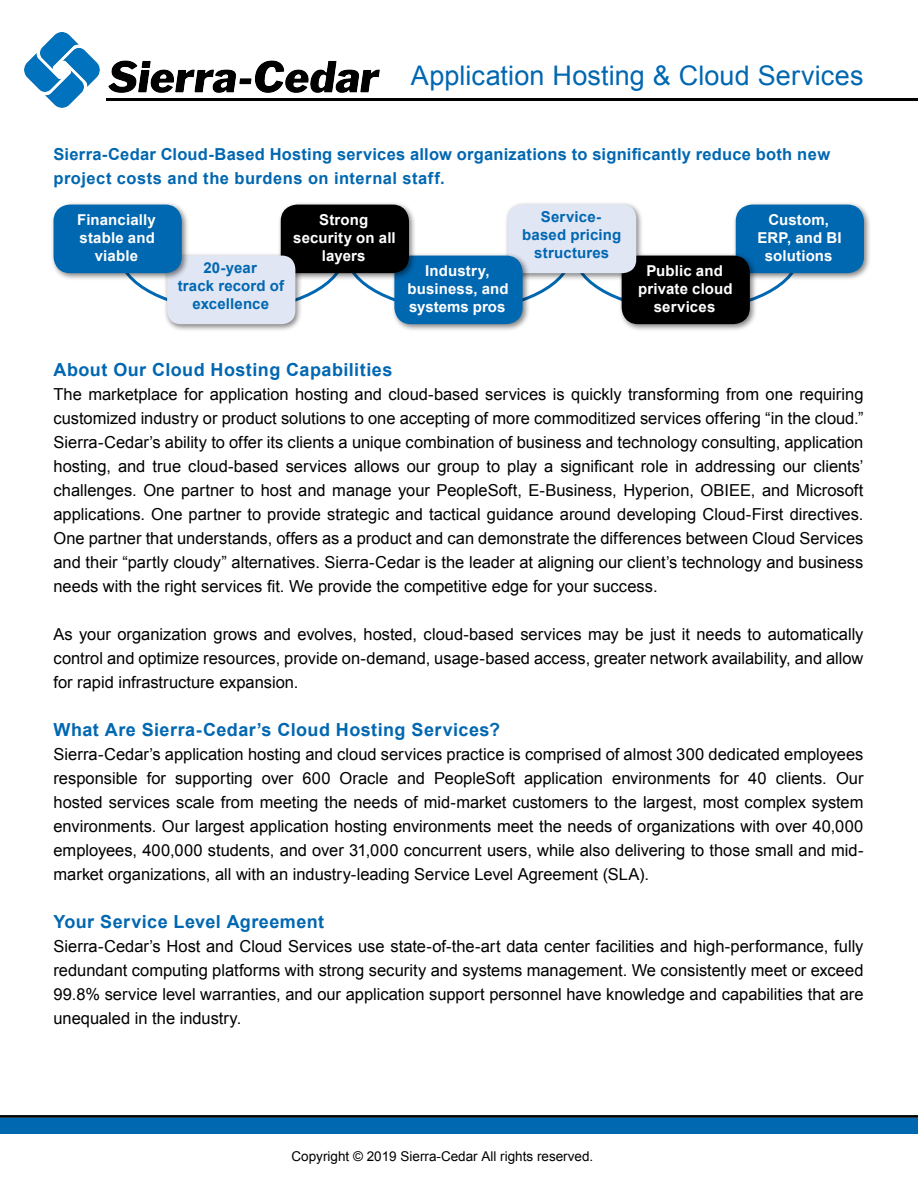
<style>
.page{position:relative;width:918px;height:1188px;background:#fff}
.page>*{position:absolute;margin:0;border:0;box-sizing:border-box;transform-origin:0 0}
.t1{font:27px "Arial";letter-spacing:.005em;color:#0067b1}
.Bullet_1{font:700 18px "Arial";letter-spacing:.025em;color:#0067b1}
.Body{font:16.5px/24px "Arial";color:#000;text-align:justify}
.Bullet_1-2{font:700 16.5px/24px "Arial";letter-spacing:.015em;color:#0067b1}
.Body-2{font:700 15px/18px "Arial";letter-spacing:.01em;color:#fff;text-align:center}
.Body-3{font:700 15px/18px "Arial";letter-spacing:.01em;color:#0067b1;text-align:center}
.t2{font:13.5px "Arial";color:#000}
</style>
<div class="page">
<hr style="left:106px;top:98px;width:812px;height:3px;background:#000">
<hr style="left:0;top:1115px;width:918px;height:3px;background:#000">
<div style="left:0;top:1118px;width:918px;height:16px;background:#0067b1"></div>
<svg style="left:132px;top:281px;width:655px;height:19px"></svg>
<div style="left:732px;top:201px;width:139px;height:80px;background:#000;opacity:.5"></div>
<div style="left:737px;top:206px;width:126px;height:66px;background:#0067b1;border-radius:15px"></div>
<div style="left:736px;top:205px;width:128px;height:68px;border:3px solid #0067b1;border-radius:15px"></div>
<div style="left:618px;top:252px;width:139px;height:80px;background:#000;opacity:.5"></div>
<div style="left:623px;top:257px;width:125px;height:66px;background:#000;border-radius:15px"></div>
<div style="left:622px;top:256px;width:128px;height:68px;border:3px solid #000;border-radius:15px"></div>
<div style="left:505px;top:201px;width:139px;height:80px;background:#000;opacity:.5"></div>
<div style="left:508px;top:205px;width:128px;height:68px;background:#e0e6f4;border-radius:14px"></div>
<div style="left:391px;top:252px;width:139px;height:80px;background:#000;opacity:.5"></div>
<div style="left:396px;top:257px;width:125px;height:66px;background:#0067b1;border-radius:15px"></div>
<div style="left:394px;top:256px;width:129px;height:68px;border:3px solid #0067b1;border-radius:15px"></div>
<div style="left:277px;top:201px;width:139px;height:80px;background:#000;opacity:.5"></div>
<div style="left:282px;top:206px;width:126px;height:66px;background:#000;border-radius:15px"></div>
<div style="left:281px;top:205px;width:128px;height:68px;border:3px solid #000;border-radius:15px"></div>
<div style="left:164px;top:252px;width:139px;height:80px;background:#000;opacity:.5"></div>
<div style="left:167px;top:256px;width:128px;height:68px;background:#e0e6f4;border-radius:14px"></div>
<div style="left:50px;top:201px;width:139px;height:80px;background:#000;opacity:.5"></div>
<div style="left:55px;top:206px;width:125px;height:66px;background:#0067b1;border-radius:15px"></div>
<div style="left:54px;top:205px;width:128px;height:68px;border:3px solid #0067b1;border-radius:15px"></div>
<img style="left:25px;top:32px;width:355px;height:76px">
<p class="t1" style="left:411px;top:58px;width:454px">Application Hosting &amp; Cloud Services</p>
<p class="Bullet_1-2" style="left:54px;top:143px;width:778px">Sierra-Cedar Cloud-Based Hosting services allow organizations to significantly reduce both new project costs and the burdens on internal staff.</p>
<p class="Body-2" style="left:77px;top:211px;width:80px">Financially stable and viable</p>
<p class="Body-3" style="left:178px;top:259px;width:108px">20-year<br>track record of excellence</p>
<p class="Body-2" style="left:293px;top:211px;width:104px">Strong security on all layers</p>
<p class="Body-2" style="left:408px;top:262px;width:103px">Industry, business, and systems pros</p>
<p class="Body-3" style="left:522px;top:208px;width:100px">Service&shy;based pricing structures</p>
<p class="Body-2" style="left:638px;top:262px;width:96px">Public and private cloud services</p>
<p class="Body-2" style="left:757px;top:211px;width:86px">Custom,<br>ERP, and BI solutions</p>
<p class="Bullet_1" style="left:54px;top:358px;width:340px">About Our Cloud Hosting Capabilities</p>
<p class="Body" style="left:54px;top:383px;width:812px">The marketplace for application hosting and cloud-based services is quickly transforming from one requiring customized industry or product solutions to one accepting of more commoditized services offering “in the cloud.” Sierra-Cedar’s ability to offer its clients a unique combination of business and technology consulting, application hosting, and true cloud-based services allows our group to play a significant role in addressing our clients’ challenges. One partner to host and manage your PeopleSoft, E-Business, Hyperion, OBIEE, and Microsoft applications. One partner to provide strategic and tactical guidance around developing Cloud-First directives.<br>One partner that understands, offers as a product and can demonstrate the differences between Cloud Services and their “partly cloudy” alternatives. Sierra-Cedar is the leader at aligning our client’s technology and business needs with the right services fit. We provide the competitive edge for your success.</p>
<p class="Body" style="left:54px;top:623px;width:812px">As your organization grows and evolves, hosted, cloud-based services may be just it needs to automatically control and optimize resources, provide on-demand, usage-based access, greater network availability, and allow for rapid infrastructure expansion.</p>
<p class="Bullet_1" style="left:54px;top:718px;width:448px">What Are Sierra-Cedar’s Cloud Hosting Services?</p>
<p class="Body" style="left:54px;top:743px;width:812px">Sierra-Cedar’s application hosting and cloud services practice is comprised of almost 300 dedicated employees responsible for supporting over 600 Oracle and PeopleSoft application environments for 40 clients. Our hosted services scale from meeting the needs of mid-market customers to the largest, most complex system environments. Our largest application hosting environments meet the needs of organizations with over 40,000 employees, 400,000 students, and over 31,000 concurrent users, while also delivering to those small and mid&shy;market organizations, all with an industry-leading Service Level Agreement (SLA).</p>
<p class="Bullet_1" style="left:54px;top:910px;width:272px">Your Service Level Agreement</p>
<p class="Body" style="left:54px;top:935px;width:812px">Sierra-Cedar’s Host and Cloud Services use state-of-the-art data center facilities and high-performance, fully redundant computing platforms with strong security and systems management. We consistently meet or exceed 99.8% service level warranties, and our application support personnel have knowledge and capabilities that are unequaled in the industry.</p>
<p class="t2" style="left:292px;top:1147px;width:303px">Copyright © 2019 Sierra-Cedar All rights reserved.</p>
</div>
